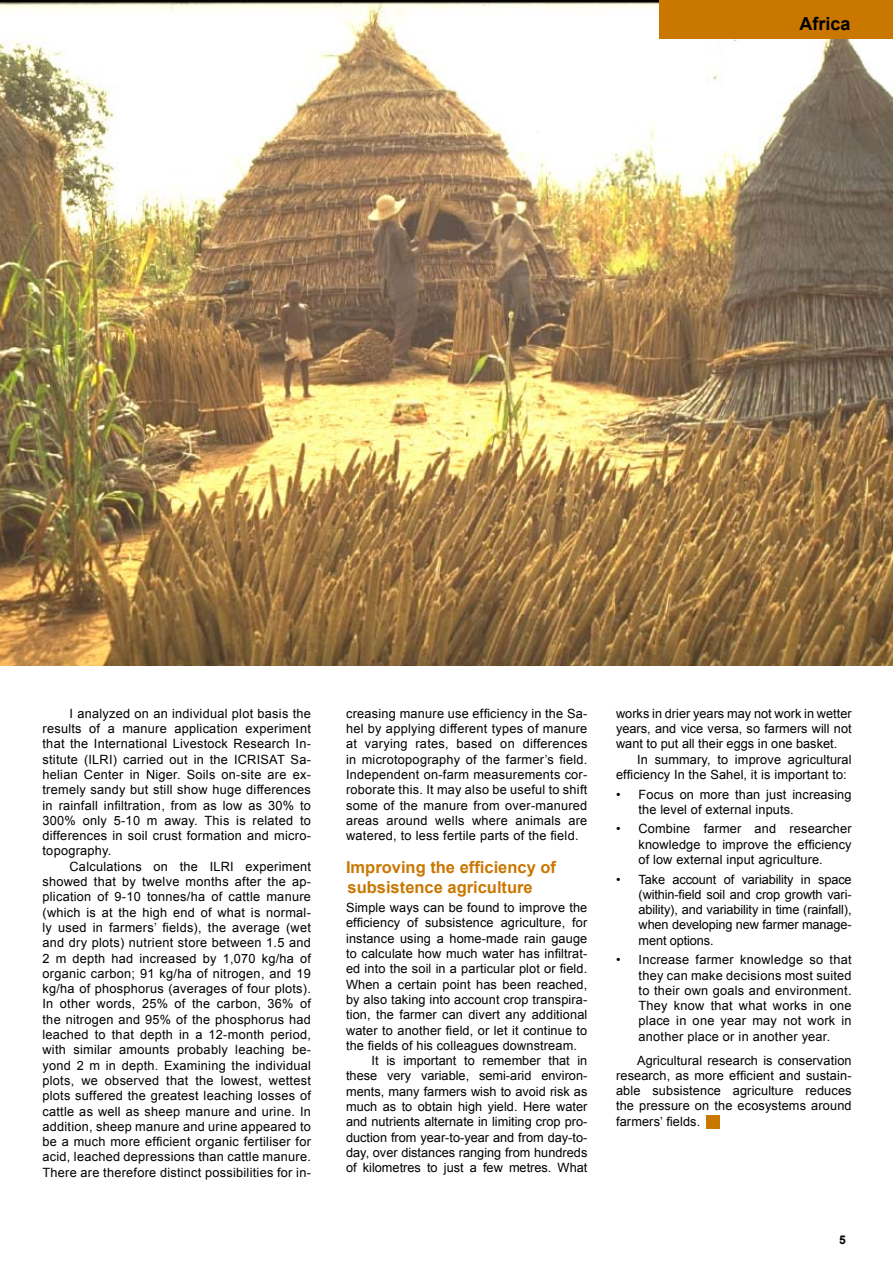
<style>
.page{position:relative;width:893px;height:1263px;background:#fff}
.page>*{position:absolute;margin:0;border:0;box-sizing:border-box;transform-origin:0 0}
.t1{font:700 18px "Arial";color:#000}
.t2{font:700 16.5px/19.8px "Arial";color:#ca7700}
.t3{font:12.75px/15.3px "Arial";letter-spacing:.01em;color:#000;text-align:justify}
.t4{font:700 12px "Arial";color:#000}
</style>
<div class="page">
<img style="left:0;top:0;width:893px;height:665px">
<div style="left:707px;top:1115px;width:13px;height:14px;background:#ca7700"></div>
<div style="left:660px;top:0;width:233px;height:38px;background:#ca7700"></div>
<h1 class="t1" style="left:799px;top:12px;width:53px">Africa</h1>
<p class="t3" style="left:43px;top:706px;width:270px;text-indent:27px">I analyzed on an individual plot basis the results of a manure application experiment that the International Livestock Research In&shy;stitute (ILRI) carried out in the ICRISAT Sa&shy;helian Center in Niger. Soils on-site are ex&shy;tremely sandy but still show huge differences in rainfall infiltration, from as low as 30% to 300% only 5-10 m away. This is related to differences in soil crust formation and micro&shy;topography.</p>
<p class="t3" style="left:43px;top:859px;width:270px;text-indent:27px">Calculations on the ILRI experiment showed that by twelve months after the ap&shy;plication of 9-10 tonnes/ha of cattle manure (which is at the high end of what is normal&shy;ly used in farmers’ fields), the average (wet and dry plots) nutrient store between 1.5 and 2 m depth had increased by 1,070 kg/ha of organic carbon; 91 kg/ha of nitrogen, and 19 kg/ha of phosphorus (averages of four plots).<br>In other words, 25% of the carbon, 36% of the nitrogen and 95% of the phosphorus had leached to that depth in a 12-month period, with similar amounts probably leaching be&shy;yond 2 m in depth. Examining the individual plots, we observed that the lowest, wettest plots suffered the greatest leaching losses of cattle as well as sheep manure and urine. In addition, sheep manure and urine appeared to be a much more efficient organic fertiliser for acid, leached depressions than cattle manure.<br>There are therefore distinct possibilities for in-</p>
<p class="t3" style="left:346px;top:706px;width:243px">creasing manure use efficiency in the Sa&shy;hel by applying different types of manure at varying rates, based on differences in microtopography of the farmer’s field.<br>Independent on-farm measurements cor&shy;roborate this. It may also be useful to shift some of the manure from over-manured areas around wells where animals are watered, to less fertile parts of the field.</p>
<p class="t2" style="left:346px;top:857px;width:211px">Improving the efficiency of subsistence agriculture</p>
<p class="t3" style="left:346px;top:900px;width:243px">Simple ways can be found to improve the</p>
<p class="t3" style="left:346px;top:915px;width:243px">efficiency of subsistence agriculture, for</p>
<p class="t3" style="left:346px;top:931px;width:243px">instance using a home-made rain gauge</p>
<p class="t3" style="left:346px;top:946px;width:243px">to calculate how much water has infiltrat-</p>
<p class="t3" style="left:346px;top:961px;width:243px">ed into the soil in a particular plot or field.</p>
<p class="t3" style="left:346px;top:976px;width:243px">When a certain point has been reached,</p>
<p class="t3" style="left:346px;top:992px;width:243px">by also taking into account crop transpira-</p>
<p class="t3" style="left:346px;top:1007px;width:243px">tion, the farmer can divert any additional</p>
<p class="t3" style="left:346px;top:1022px;width:243px">water to another field, or let it continue to</p>
<p class="t3" style="left:346px;top:1038px;width:232px">the fields of his colleagues downstream.</p>
<p class="t3" style="left:372px;top:1053px;width:217px">It is important to remember that in</p>
<p class="t3" style="left:346px;top:1068px;width:243px">these very variable, semi-arid environ-</p>
<p class="t3" style="left:346px;top:1084px;width:243px">ments, many farmers wish to avoid risk as</p>
<p class="t3" style="left:346px;top:1099px;width:243px">much as to obtain high yield. Here water</p>
<p class="t3" style="left:346px;top:1114px;width:243px">and nutrients alternate in limiting crop pro-</p>
<p class="t3" style="left:346px;top:1129px;width:243px">duction from year-to-year and from day-to-</p>
<p class="t3" style="left:346px;top:1145px;width:243px">day, over distances ranging from hundreds</p>
<p class="t3" style="left:346px;top:1160px;width:243px">of kilometres to just a few metres. What</p>
<p class="t3" style="left:616px;top:706px;width:237px">works in drier years may not work in wetter years, and vice versa, so farmers will not want to put all their eggs in one basket.</p>
<p class="t3" style="left:616px;top:752px;width:237px;text-indent:21px">In summary, to improve agricultural efficiency In the Sahel, it is important to:</p>
<p class="t3" style="left:639px;top:786px;width:215px;text-indent:-23px">• Focus on more than just increasing the level of external inputs.</p>
<p class="t3" style="left:639px;top:821px;width:215px;text-indent:-23px">• Combine farmer and researcher knowledge to improve the efficiency of low external input agriculture.</p>
<p class="t3" style="left:639px;top:871px;width:215px;text-indent:-23px">• Take account of variability in space (within-field soil and crop growth vari&shy;ability), and variability in time (rainfall), when developing new farmer manage&shy;ment options.</p>
<p class="t3" style="left:639px;top:952px;width:215px;text-indent:-23px">• Increase farmer knowledge so that they can make decisions most suited to their own goals and environment.<br>They know that what works in one place in one year may not work in another place or in another year.</p>
<p class="t3" style="left:616px;top:1052px;width:237px;text-indent:21px">Agricultural research is conservation research, as more efficient and sustain&shy;able subsistence agriculture reduces the pressure on the ecosystems around farmers’ fields.</p>
<p class="t4" style="left:839px;top:1231px;width:8px">5</p>
</div>
